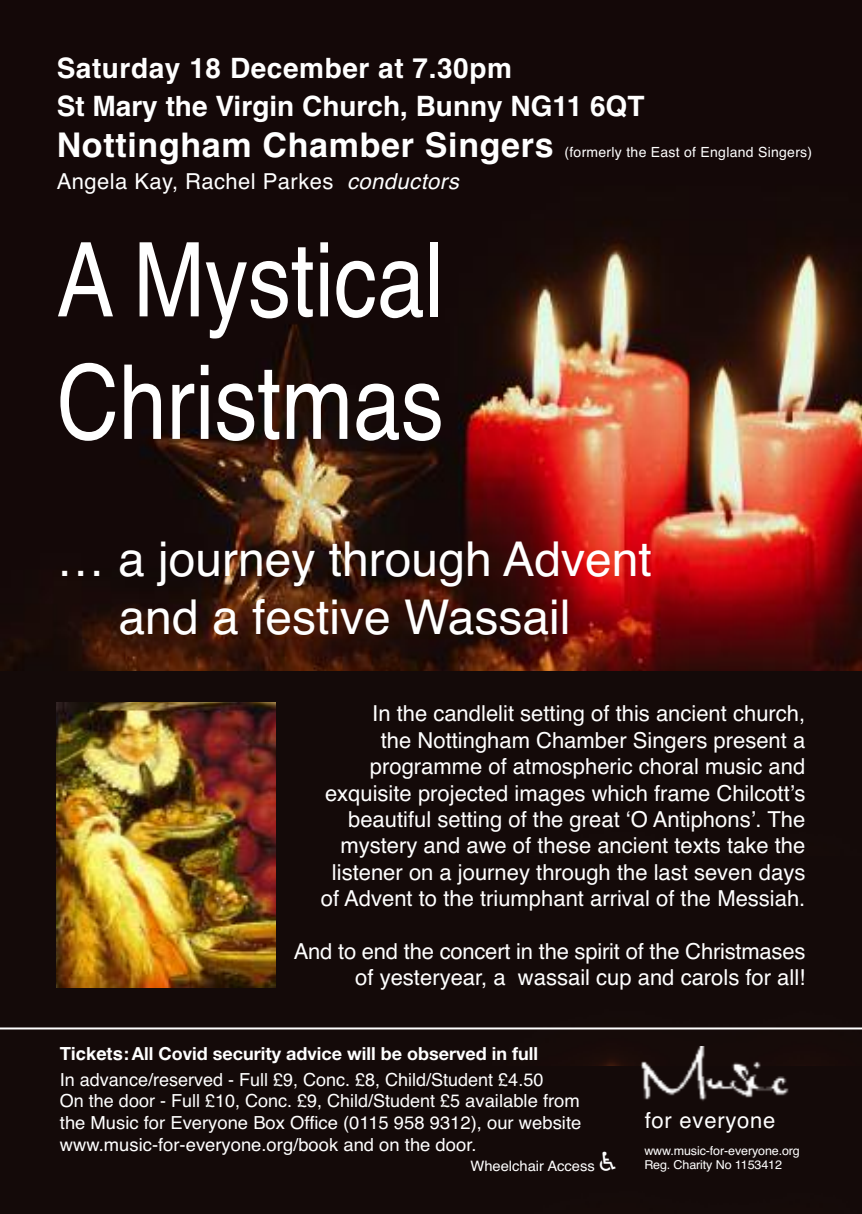
<style>
.page{position:relative;width:862px;height:1214px;background:#fff}
.page>*{position:absolute;margin:0;border:0;box-sizing:border-box;transform-origin:0 0}
.t1{font:103.2px/122.4px "Helvetica";color:#fff;scale:.83 1}
.t2{font:48px/57.6px "Helvetica";color:#fff;text-align:center}
.t3{font:700 34px "Helvetica";letter-spacing:.02em;color:#fff}
.t4{font:700 28px/38.2px "Helvetica";color:#fff}
.t5{font:22px/26.4px "Helvetica";color:#fff;text-align:right}
.t6{font:22px "Helvetica";letter-spacing:.02em;color:#fff}
.t7{font:22px "Helvetica";letter-spacing:.035em;color:#fff}
.t8{font:18px/21.6px "Helvetica";color:#fff}
.t9{font:700 18px "Helvetica Neue";color:#fff}
.t10{font:14.4px "Helvetica";color:#fff}
.t11{font:14px "Helvetica";letter-spacing:.02em;color:#fff}
.t12{font:12.2px/14.6px "Helvetica";letter-spacing:-.01em;color:#fff}
.s1{font-style:italic}
.s2{font-family:"Helvetica"}
.s3{font-family:"Menlo";font-weight:700;font-size:30px}
</style>
<div class="page">
<img style="left:0;top:0;width:862px;height:671px">
<div style="left:0;top:1065px;width:862px;height:148px;background:#140a09"></div>
<div style="left:0;top:855px;width:862px;height:210px;background:#140a09"></div>
<div style="left:0;top:671px;width:862px;height:184px;background:#140a09"></div>
<img style="left:57px;top:702px;width:219px;height:284px">
<img style="left:637px;top:1046px;width:167px;height:59px">
<hr style="left:0;top:1027px;width:862px;height:2px;background:#fff">
<p class="t4" style="left:57px;top:49px;width:589px">Saturday 18 December at 7.30pm<br>St Mary the Virgin Church, Bunny NG11 6QT</p>
<h3 class="t3" style="left:57px;top:125px;width:498px">Nottingham Chamber Singers</h3>
<p class="t11" style="left:564px;top:144px;width:249px">(formerly the East of England Singers)</p>
<p class="t6" style="left:57px;top:168px;width:403px">Angela Kay, Rachel Parkes <span class="s1">conductors</span></p>
<h1 class="t1" style="left:57px;top:219px;width:468px">A Mystical<br>Christmas</h1>
<h2 class="t2" style="left:57px;top:530px;width:597px">… a journey through Advent and a festive Wassail</h2>
<p class="t5" style="left:321px;top:700px;width:486px">In the candlelit setting of this ancient church,<br>the Nottingham Chamber Singers present a programme of atmospheric choral music and exquisite projected images which frame Chilcott’s beautiful setting of the great ‘O Antiphons’. The mystery and awe of these ancient texts take the listener on a journey through the last seven days of Advent to the triumphant arrival of the Messiah.</p>
<p class="t5" style="left:294px;top:938px;width:513px">And to end the concert in the spirit of the Christmases of yesteryear, a wassail cup and carols for all!</p>
<p class="t9" style="left:60px;top:1042px;width:480px"><span class="s2">Tickets:</span>All Covid security advice will be observed in full</p>
<p class="t8" style="left:60px;top:1068px;width:523px">In advance/reserved - Full £9, Conc. £8, Child/Student £4.50<br>On the door - Full £10, Conc. £9, Child/Student £5 available from the Music for Everyone Box Office (0115 958 9312), our website www.music-for-everyone.org/book and on the door.</p>
<p class="t10" style="left:470px;top:1157px;width:148px">Wheelchair Access <span class="s3">♿</span></p>
<p class="t12" style="left:644px;top:1142px;width:157px">www.music-for-everyone.org<br>Reg. Charity No 1153412</p>
<p class="t7" style="left:645px;top:1106px;width:132px">for everyone</p>
</div>
